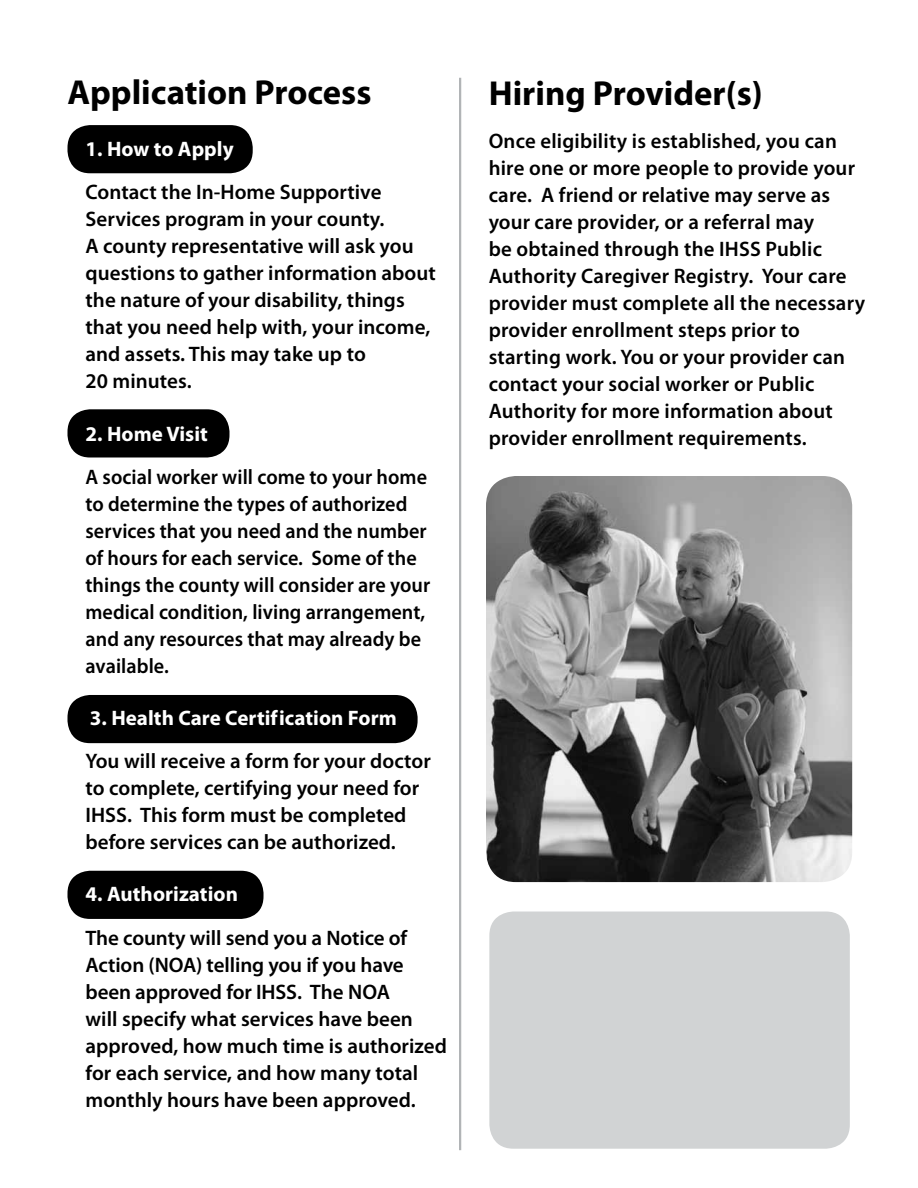
<style>
.page{position:relative;width:918px;height:1188px;background:#fff}
.page>*{position:absolute;margin:0;border:0;box-sizing:border-box;transform-origin:0 0}
.t1{font:700 34.8px "Myriad Pro";color:#000}
.t2{font:600 21px/27px "Myriad Pro";letter-spacing:.005em;color:#000}
.t3{font:600 21px/27px "Myriad Pro";letter-spacing:.005em;color:#000;scale:.96 1}
.t4{font:700 21px "Myriad Pro";letter-spacing:.005em;color:#fff}
</style>
<div class="page">
<div style="left:68px;top:871px;width:196px;height:48px;background:#000;border-radius:22px"></div>
<div style="left:68px;top:125px;width:185px;height:48px;background:#000;border-radius:22px"></div>
<div style="left:68px;top:409px;width:162px;height:49px;background:#000;border-radius:22px"></div>
<div style="left:68px;top:695px;width:350px;height:48px;background:#000;border-radius:22px"></div>
<div style="left:489px;top:912px;width:361px;height:237px;background:#d1d3d4;border-radius:24px"></div>
<hr style="left:459px;top:78px;width:2px;height:1072px;background:#b1b4b6">
<img style="left:486px;top:476px;width:366px;height:406px">
<h1 class="t1" style="left:68px;top:70px;width:306px">Application Process</h1>
<p class="t4" style="left:86px;top:135px;width:150px">1. How to Apply</p>
<p class="t2" style="left:86px;top:178px;width:352px">Contact the In-Home Supportive<br>Services program in your county.<br>A county representative will ask you questions to gather information about the nature of your disability, things that you need help with, your income, and assets. This may take up to<br>20 minutes.</p>
<p class="t4" style="left:86px;top:420px;width:124px">2. Home Visit</p>
<p class="t3" style="left:86px;top:463px;width:361px">A social worker will come to your home to determine the types of authorized services that you need and the number of hours for each service. Some of the things the county will consider are your medical condition, living arrangement, and any resources that may already be available.</p>
<p class="t4" style="left:90px;top:704px;width:309px">3. Health Care Certification Form</p>
<p class="t2" style="left:86px;top:747px;width:347px">You will receive a form for your doctor to complete, certifying your need for IHSS. This form must be completed before services can be authorized.</p>
<p class="t4" style="left:86px;top:881px;width:154px">4. Authorization</p>
<p class="t2" style="left:86px;top:923px;width:363px">The county will send you a Notice of Action (NOA) telling you if you have been approved for IHSS. The NOA<br>will specify what services have been approved, how much time is authorized for each service, and how many total monthly hours have been approved.</p>
<h1 class="t1" style="left:489px;top:71px;width:276px">Hiring Provider(s)</h1>
<p class="t2" style="left:489px;top:127px;width:378px">Once eligibility is established, you can hire one or more people to provide your care. A friend or relative may serve as your care provider, or a referral may<br>be obtained through the IHSS Public Authority Caregiver Registry. Your care provider must complete all the necessary provider enrollment steps prior to starting work. You or your provider can contact your social worker or Public Authority for more information about provider enrollment requirements.</p>
</div>
